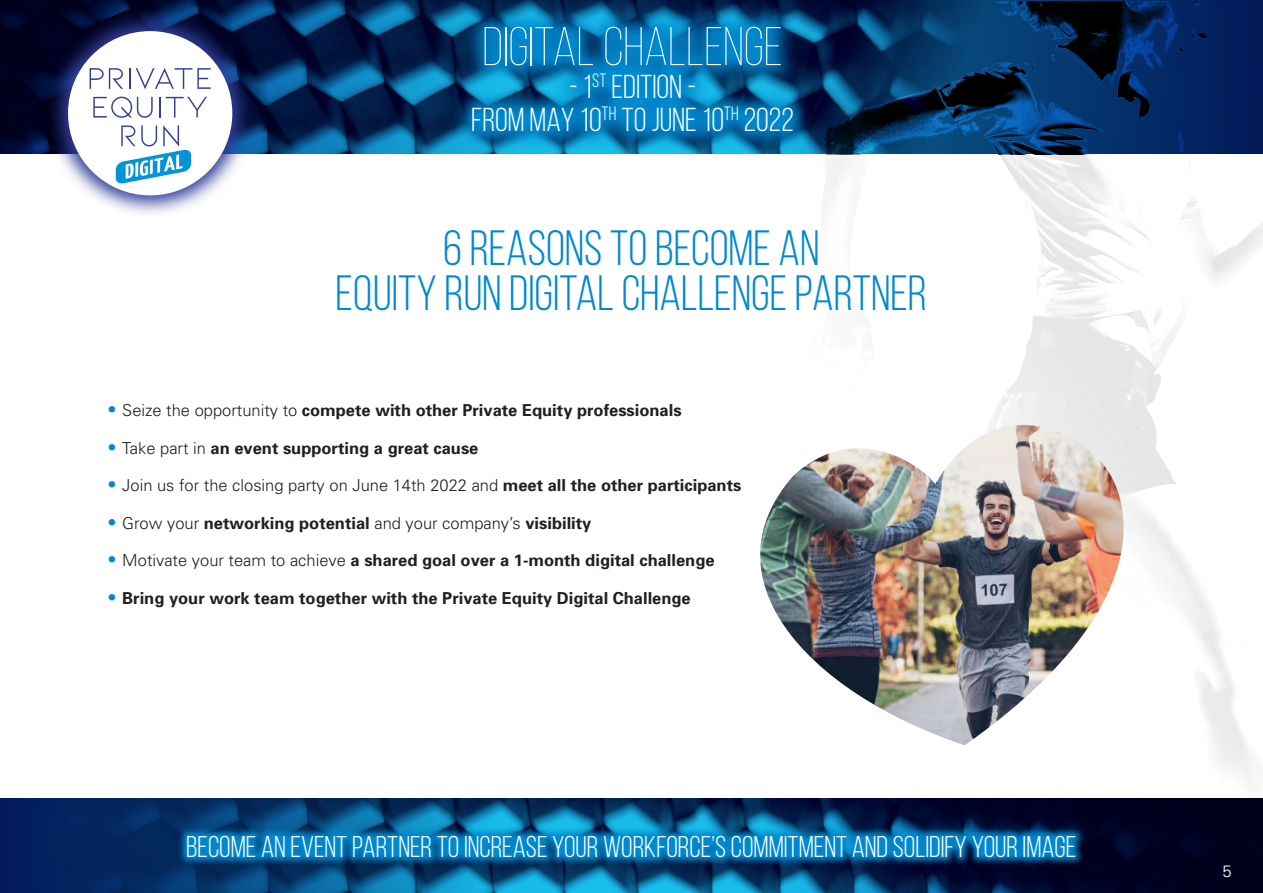
<style>
.page{position:relative;width:1263px;height:893px;background:#fff}
.page>*{position:absolute;margin:0;border:0;box-sizing:border-box;transform-origin:0 0}
.t1{font:300 54.45px "Bebas Neue";color:#fff}
.t2{font:49.5px "Bebas Neue";color:#0089cf}
.t3{font:33.15px/33px "Bebas Neue";color:#fff;text-align:center}
.t4{font:30px "Bebas Neue";color:#fff}
.t5{font:700 16.5px "Univers";color:#231f20}
.t6{font:300 16.5px "Univers";color:#231f20}
.t7{font:300 16.5px "Univers";color:#fff}
.s1{font-family:"Bebas Neue";font-weight:400;font-size:45px;color:#0089cf}
.s2{font-weight:300}
.s3{font-weight:700}
</style>
<div class="page">
<img style="left:505px;top:153px;width:758px;height:646px">
<svg style="left:0;top:0;width:1263px;height:153px;background:#042c5a"></svg>
<svg style="left:45px;top:8px;width:210px;height:206px"></svg>
<div style="left:68px;top:31px;width:164px;height:164px;background:#fff;border-radius:50%"></div>
<svg style="left:90px;top:68px;width:33px;height:21px"></svg>
<hr style="left:129px;top:68px;width:2px;height:21px;background:#323f99">
<svg style="left:136px;top:68px;width:75px;height:21px"></svg>
<svg style="left:93px;top:97px;width:60px;height:21px"></svg>
<hr style="left:159px;top:97px;width:2px;height:21px;background:#323f99">
<svg style="left:166px;top:97px;width:41px;height:21px"></svg>
<svg style="left:116px;top:125px;width:75px;height:59px"></svg>
<svg style="left:452px;top:7px;width:360px;height:144px;background:#0473ae"></svg>
<svg style="left:0;top:799px;width:1263px;height:94px;background:#042e5a"></svg>
<svg style="left:177px;top:826px;width:908px;height:40px;background:#016daa"></svg>
<img style="left:747px;top:421px;width:395px;height:324px">
<h1 class="t1" style="left:482px;top:17px;width:302px">DIGITAL CHALLENGE</h1>
<h3 class="t3" style="left:471px;top:70px;width:324px">- 1<sup>ST</sup> EDITION -<br>FROM MAY 10<sup>TH</sup> TO JUNE 10<sup>TH</sup> 2022</h3>
<p class="t2" style="left:443px;top:221px;width:378px">6 REASONS TO BECOME AN</p>
<p class="t2" style="left:336px;top:266px;width:593px">EQUITY RUN DIGITAL CHALLENGE PARTNER</p>
<p class="t5" style="left:106px;top:400px;width:577px"><span class="s1">•</span> <span class="s2">Seize the opportunity to</span> compete with other Private Equity professionals</p>
<p class="t5" style="left:106px;top:437px;width:374px"><span class="s1">•</span> <span class="s2">Take part in</span> an event supporting a great cause</p>
<p class="t6" style="left:106px;top:476px;width:637px"><span class="s1">•</span> Join us for the closing party on June 14th 2022 and <span class="s3">meet all the other participants</span></p>
<p class="t5" style="left:106px;top:512px;width:487px"><span class="s1">•</span> <span class="s2">Grow your</span> networking potential <span class="s2">and your company’s</span> visibility</p>
<p class="t5" style="left:106px;top:550px;width:610px"><span class="s1">•</span> <span class="s2">Motivate your team to achieve</span> a shared goal over a 1-month digital challenge</p>
<p class="t5" style="left:106px;top:587px;width:586px"><span class="s1">•</span> Bring your work team together with the Private Equity Digital Challenge</p>
<p class="t4" style="left:186px;top:830px;width:892px">BECOME AN EVENT PARTNER TO INCREASE YOUR WORKFORCE’S COMMITMENT AND SOLIDIFY YOUR IMAGE</p>
<p class="t7" style="left:1223px;top:862px;width:11px">5</p>
</div>
